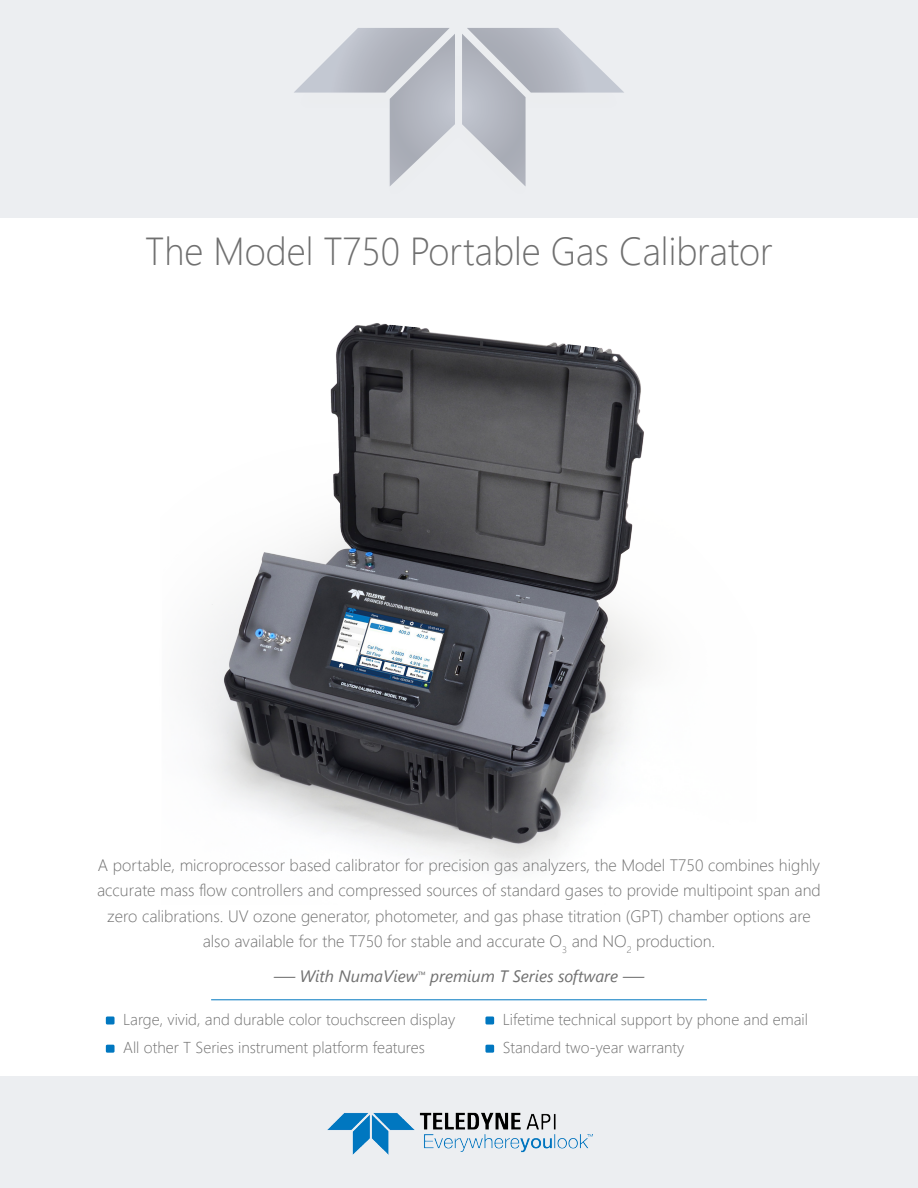
<style>
.page{position:relative;width:918px;height:1188px;background:#fff}
.page>*{position:absolute;margin:0;border:0;box-sizing:border-box;transform-origin:0 0}
.t1{font:300 39px "Segoe UI";color:#707070;scale:.96 1}
.t2{font:300 16.5px/25.5px "Segoe UI";color:#707070;text-align:center}
.t3{font:italic 16.5px "Segoe UI";color:#707070;scale:1.3 1}
.t4{font:300 15.75px "Segoe UI";color:#707070}
.t5{font:300 15.6px "Segoe UI";color:#707070}
</style>
<div class="page">
<img style="left:192px;top:323px;width:458px;height:546px">
<div style="left:0;top:1077px;width:918px;height:111px;background:#eceef1"></div>
<div style="left:0;top:0;width:918px;height:217px;background:#eceef1"></div>
<hr style="left:211px;top:1000px;width:496px;height:1px;background:#0077c0">
<svg style="left:294px;top:28px;width:330px;height:158px"></svg>
<div style="left:106px;top:1017px;width:9px;height:8px;background:#0077c0;border-radius:2px"></div>
<div style="left:106px;top:1045px;width:9px;height:8px;background:#0077c0;border-radius:2px"></div>
<div style="left:485px;top:1017px;width:9px;height:8px;background:#0077c0;border-radius:2px"></div>
<div style="left:485px;top:1045px;width:9px;height:8px;background:#0077c0;border-radius:2px"></div>
<img style="left:327px;top:1112px;width:265px;height:42px">
<p class="t1" style="left:145px;top:220px;width:655px">The Model T750 Portable Gas Calibrator</p>
<p class="t2" style="left:97px;top:851px;width:725px">A portable, microprocessor based calibrator for precision gas analyzers, the Model T750 combines highly accurate mass flow controllers and compressed sources of standard gases to provide multipoint span and zero calibrations. UV ozone generator, photometer, and gas phase titration (GPT) chamber options are also available for the T750 for stable and accurate O<sub>3</sub> and NO<sub>2</sub> production.</p>
<p class="t3" style="left:274px;top:963px;width:286px">— With NumaView<sup>™</sup> premium T Series software —</p>
<p class="t4" style="left:123px;top:1006px;width:334px">Large, vivid, and durable color touchscreen display</p>
<p class="t4" style="left:123px;top:1034px;width:303px">All other T Series instrument platform features</p>
<p class="t4" style="left:503px;top:1006px;width:307px">Lifetime technical support by phone and email</p>
<p class="t5" style="left:503px;top:1035px;width:183px">Standard two-year warranty</p>
</div>
